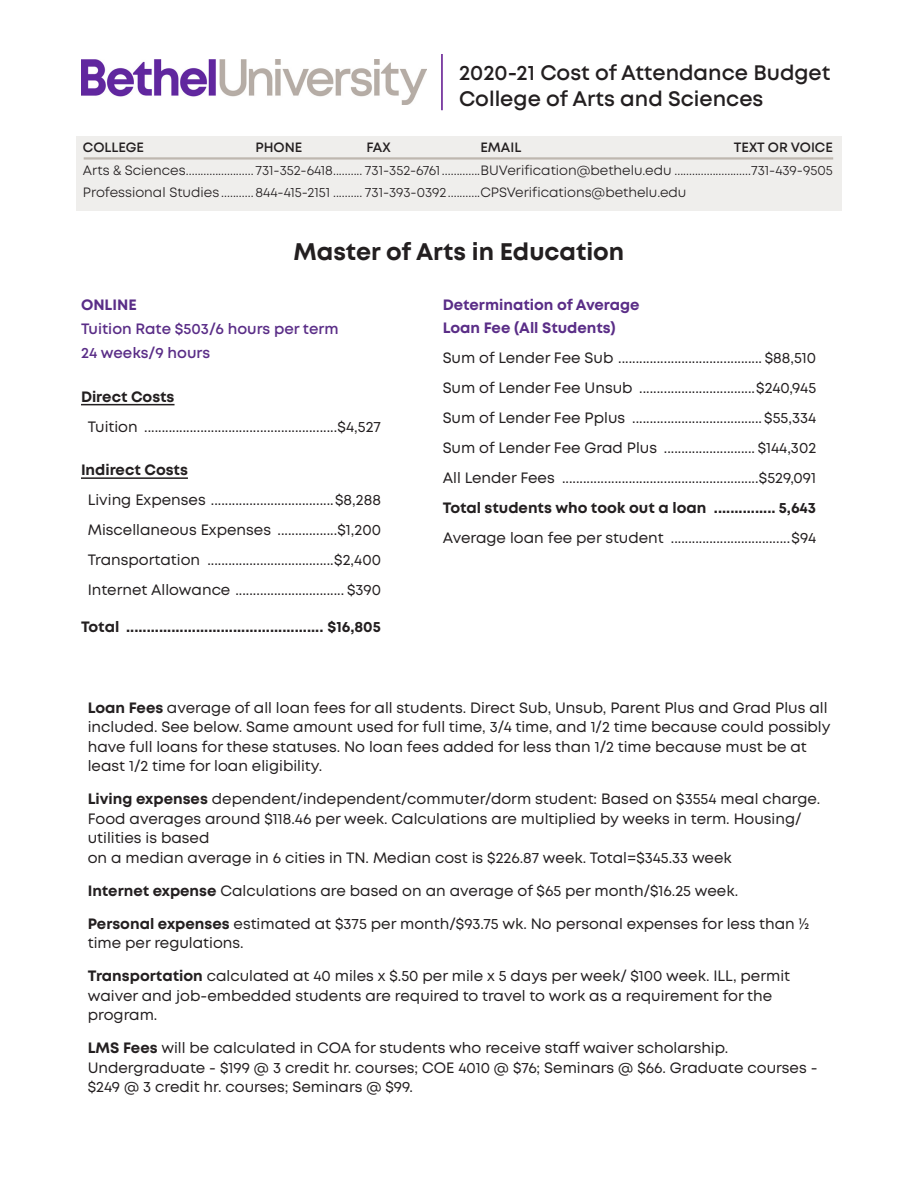
<style>
.page{position:relative;width:918px;height:1188px;background:#fff}
.page>*{position:absolute;margin:0;border:0;box-sizing:border-box;transform-origin:0 0}
.t1{font:700 24px "Mont";color:#231f20}
.t2{font:600 21px "Mont";color:#231f20}
.t3{font:15px/19.5px "Mont";color:#231f20}
.t4{font:700 15px "Mont";color:#231f20}
.t5{font:700 15px/22.5px "Mont";color:#5a2d87}
.t6{font:600 15px "Mont";color:#5a2d87}
.t7{font:13.5px "Mont";color:#231f20}
.t8{font:600 13.5px "Mont";color:#231f20}
.s1{font-weight:700}
</style>
<div class="page">
<img style="left:81px;top:60px;width:346px;height:44px">
<hr style="left:441px;top:54px;width:2px;height:56px;background:#5c108c">
<hr style="left:81px;top:404px;width:94px;height:1px;background:#231f20">
<hr style="left:81px;top:477px;width:107px;height:2px;background:#231f20">
<div style="left:76px;top:136px;width:766px;height:74px;background:#efeeec"></div>
<hr style="left:84px;top:157px;width:749px;height:3px;background:#beb7af">
<p class="t2" style="left:459px;top:59px;width:373px">2020-21 Cost of Attendance Budget</p>
<p class="t2" style="left:459px;top:85px;width:306px">College of Arts and Sciences</p>
<p class="t8" style="left:83px;top:139px;width:63px">COLLEGE</p>
<p class="t8" style="left:255px;top:139px;width:48px">PHONE</p>
<p class="t8" style="left:366px;top:139px;width:26px">FAX</p>
<p class="t8" style="left:480px;top:139px;width:42px">EMAIL</p>
<p class="t8" style="left:734px;top:139px;width:101px">TEXT OR VOICE</p>
<p class="t7" style="left:83px;top:162px;width:752px">Arts &amp; Sciences....................... 731-352-6418.......... 731-352-6761.............BUVerification@bethelu.edu ..........................731-439-9505</p>
<p class="t7" style="left:83px;top:184px;width:605px">Professional Studies ...........844-415-2151 .......... 731-393-0392...........CPSVerifications@bethelu.edu</p>
<p class="t1" style="left:294px;top:236px;width:332px">Master of Arts in Education</p>
<p class="t5" style="left:81px;top:294px;width:57px">ONLINE</p>
<p class="t6" style="left:81px;top:319px;width:259px">Tuition Rate $503/6 hours per term</p>
<p class="t6" style="left:81px;top:343px;width:131px">24 weeks/9 hours</p>
<p class="t4" style="left:81px;top:387px;width:95px">Direct Costs</p>
<p class="t3" style="left:88px;top:417px;width:295px">Tuition .......................................................$4,527</p>
<p class="t4" style="left:81px;top:460px;width:108px">Indirect Costs</p>
<p class="t3" style="left:88px;top:490px;width:295px">Living Expenses ...................................$8,288</p>
<p class="t3" style="left:88px;top:520px;width:295px">Miscellaneous Expenses .................$1,200</p>
<p class="t3" style="left:88px;top:550px;width:295px">Transportation ....................................$2,400</p>
<p class="t3" style="left:88px;top:580px;width:295px">Internet Allowance ............................... $390</p>
<p class="t4" style="left:81px;top:617px;width:302px">Total ................................................ $16,805</p>
<p class="t5" style="left:443px;top:294px;width:198px">Determination of Average<br>Loan Fee (All Students)</p>
<p class="t3" style="left:443px;top:348px;width:375px">Sum of Lender Fee Sub ......................................... $88,510</p>
<p class="t3" style="left:443px;top:378px;width:375px">Sum of Lender Fee Unsub .................................$240,945</p>
<p class="t3" style="left:443px;top:408px;width:375px">Sum of Lender Fee Pplus ..................................... $55,334</p>
<p class="t3" style="left:443px;top:438px;width:375px">Sum of Lender Fee Grad Plus .......................... $144,302</p>
<p class="t3" style="left:443px;top:468px;width:375px">All Lender Fees ........................................................$529,091</p>
<p class="t4" style="left:443px;top:498px;width:375px">Total students who took out a loan ............... 5,643</p>
<p class="t3" style="left:443px;top:528px;width:375px">Average loan fee per student ..................................$94</p>
<p class="t3" style="left:88px;top:698px;width:744px"><span class="s1">Loan Fees</span> average of all loan fees for all students. Direct Sub, Unsub, Parent Plus and Grad Plus all included. See below. Same amount used for full time, 3/4 time, and 1/2 time because could possibly have full loans for these statuses. No loan fees added for less than 1/2 time because must be at least 1/2 time for loan eligibility.</p>
<p class="t3" style="left:88px;top:789px;width:734px"><span class="s1">Living expenses</span> dependent/independent/commuter/dorm student: Based on $3554 meal charge.<br>Food averages around $118.46 per week. Calculations are multiplied by weeks in term. Housing/ utilities is based<br>on a median average in 6 cities in TN. Median cost is $226.87 week. Total=$345.33 week</p>
<p class="t3" style="left:88px;top:881px;width:652px"><span class="s1">Internet expense</span> Calculations are based on an average of $65 per month/$16.25 week.</p>
<p class="t3" style="left:88px;top:914px;width:723px"><span class="s1">Personal expenses</span> estimated at $375 per month/$93.75 wk. No personal expenses for less than ½ time per regulations.</p>
<p class="t3" style="left:88px;top:966px;width:704px"><span class="s1">Transportation</span> calculated at 40 miles x $.50 per mile x 5 days per week/ $100 week. ILL, permit waiver and job-embedded students are required to travel to work as a requirement for the program.</p>
<p class="t3" style="left:88px;top:1038px;width:731px"><span class="s1">LMS Fees</span> will be calculated in COA for students who receive staff waiver scholarship.<br>Undergraduate - $199 @ 3 credit hr. courses; COE 4010 @ $76; Seminars @ $66. Graduate courses - $249 @ 3 credit hr. courses; Seminars @ $99.</p>
</div>
